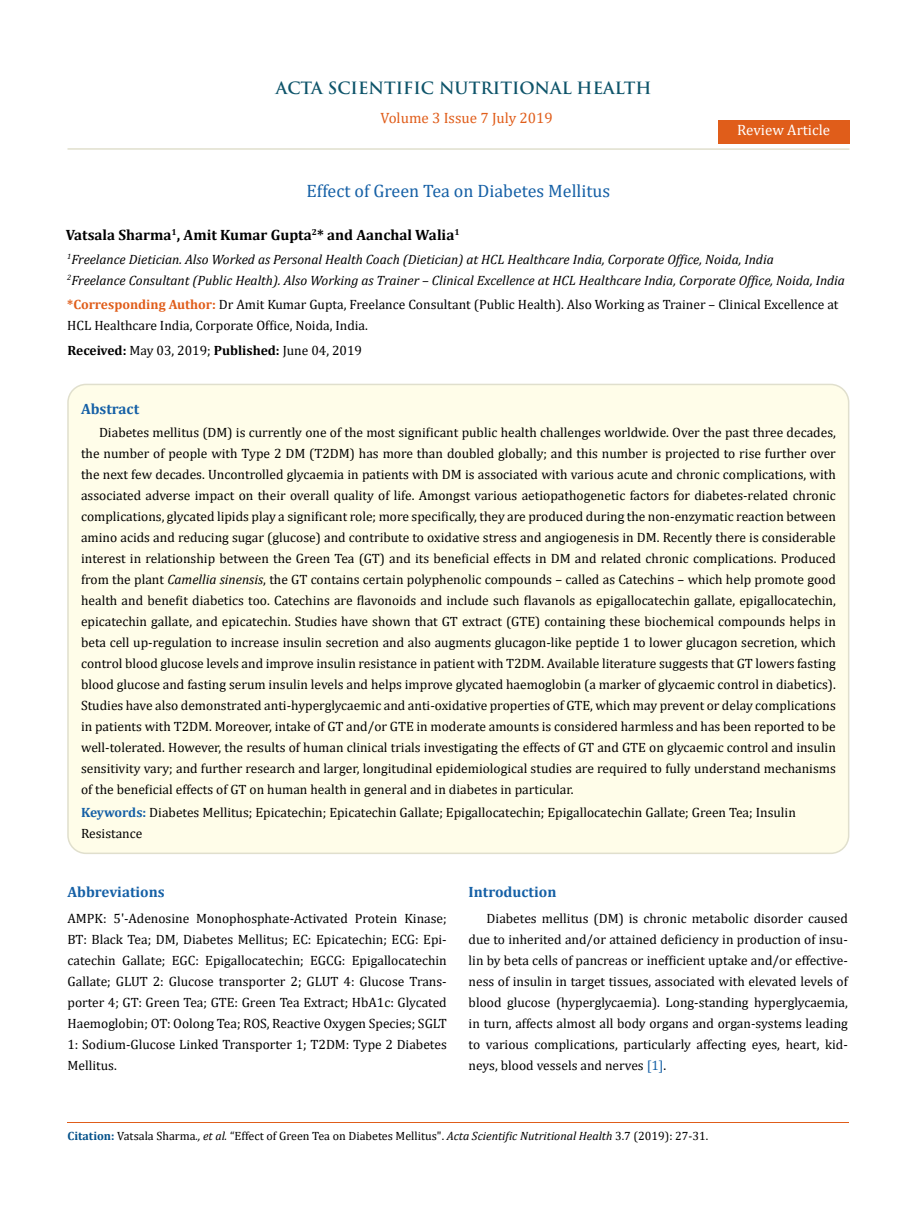
<style>
.page{position:relative;width:917px;height:1224px;background:#fff}
.page>*{position:absolute;margin:0;border:0;box-sizing:border-box;transform-origin:0 0}
.t1{font:18px "Cambria";color:#1560a6}
.t2{font:700 16.5px "Trajan Pro";color:#0e546a}
.t3{font:700 15px "Cambria";color:#000}
.t4{font:700 15px "Cambria";color:#1560a6}
.t5{font:15px "Cambria";color:#e05d1a}
.t6{font:15px "Cambria";color:#fff}
.t7{font:13.5px/21px "Cambria";color:#000;text-align:justify}
.t8{font:italic 13.5px/21px "Cambria";color:#000}
.t9{font:12px "Cambria";color:#000}
.s1{font-weight:700;color:#e05d1a}
.s2{font-weight:700}
.s3{font-style:italic}
.s4{font-weight:700;color:#1560a6}
.s5{color:#1560a6}
.s6{font-weight:700;color:#035089}
</style>
<div class="page">
<div style="left:717px;top:120px;width:132px;height:23px;background:#e05d1a"></div>
<div style="left:68px;top:384px;width:780px;height:469px;background:#fffde9;border-radius:18px"></div>
<hr style="left:67px;top:1122px;width:782px;height:1px;background:#e05d1a">
<hr style="left:67px;top:148px;width:782px;height:2px;background:#e0dfcd">
<p class="t2" style="left:276px;top:77px;width:377px">ACTA SCIENTIFIC NUTRITIONAL HEALTH</p>
<p class="t5" style="left:380px;top:109px;width:174px">Volume 3 Issue 7 July 2019</p>
<p class="t6" style="left:737px;top:121px;width:94px">Review Article</p>
<h1 class="t1" style="left:306px;top:180px;width:305px">Effect of Green Tea on Diabetes Mellitus</h1>
<p class="t3" style="left:66px;top:224px;width:395px">Vatsala Sharma<sup>1</sup>, Amit Kumar Gupta<sup>2</sup>* and Aanchal Walia<sup>1</sup></p>
<p class="t8" style="left:67px;top:248px;width:779px"><sup>1</sup>Freelance Dietician. Also Worked as Personal Health Coach (Dietician) at HCL Healthcare India, Corporate Office, Noida, India<br><sup>2</sup>Freelance Consultant (Public Health). Also Working as Trainer – Clinical Excellence at HCL Healthcare India, Corporate Office, Noida, India</p>
<p class="t7" style="left:67px;top:294px;width:772px"><span class="s1">*Corresponding Author:</span> Dr Amit Kumar Gupta, Freelance Consultant (Public Health). Also Working as Trainer – Clinical Excellence at<br>HCL Healthcare India, Corporate Office, Noida, India.</p>
<p class="t7" style="left:67px;top:340px;width:296px"><span class="s2">Received:</span> May 03, 2019; <span class="s2">Published:</span> June 04, 2019</p>
<p class="t4" style="left:81px;top:398px;width:60px">Abstract</p>
<p class="t7" style="left:81px;top:422px;width:756px;text-indent:18px">Diabetes mellitus (DM) is currently one of the most significant public health challenges worldwide. Over the past three decades, the number of people with Type 2 DM (T2DM) has more than doubled globally; and this number is projected to rise further over the next few decades. Uncontrolled glycaemia in patients with DM is associated with various acute and chronic complications, with associated adverse impact on their overall quality of life. Amongst various aetiopathogenetic factors for diabetes-related chronic complications, glycated lipids play a significant role; more specifically, they are produced during the non-enzymatic reaction between amino acids and reducing sugar (glucose) and contribute to oxidative stress and angiogenesis in DM. Recently there is considerable interest in relationship between the Green Tea (GT) and its beneficial effects in DM and related chronic complications. Produced from the plant <span class="s3">Camellia sinensis</span>, the GT contains certain polyphenolic compounds – called as Catechins – which help promote good health and benefit diabetics too. Catechins are flavonoids and include such flavanols as epigallocatechin gallate, epigallocatechin, epicatechin gallate, and epicatechin. Studies have shown that GT extract (GTE) containing these biochemical compounds helps in beta cell up-regulation to increase insulin secretion and also augments glucagon-like peptide 1 to lower glucagon secretion, which control blood glucose levels and improve insulin resistance in patient with T2DM. Available literature suggests that GT lowers fasting blood glucose and fasting serum insulin levels and helps improve glycated haemoglobin (a marker of glycaemic control in diabetics).<br>Studies have also demonstrated anti-hyperglycaemic and anti-oxidative properties of GTE, which may prevent or delay complications in patients with T2DM. Moreover, intake of GT and/or GTE in moderate amounts is considered harmless and has been reported to be well-tolerated. However, the results of human clinical trials investigating the effects of GT and GTE on glycaemic control and insulin sensitivity vary; and further research and larger, longitudinal epidemiological studies are required to fully understand mechanisms of the beneficial effects of GT on human health in general and in diabetes in particular.</p>
<p class="t7" style="left:81px;top:802px;width:716px"><span class="s4">Keywords:</span> Diabetes Mellitus; Epicatechin; Epicatechin Gallate; Epigallocatechin; Epigallocatechin Gallate; Green Tea; Insulin<br>Resistance</p>
<p class="t4" style="left:67px;top:882px;width:99px">Abbreviations</p>
<p class="t7" style="left:67px;top:908px;width:381px">AMPK: 5'-Adenosine Monophosphate-Activated Protein Kinase; BT: Black Tea; DM, Diabetes Mellitus; EC: Epicatechin; ECG: Epi&shy;catechin Gallate; EGC: Epigallocatechin; EGCG: Epigallocatechin Gallate; GLUT 2: Glucose transporter 2; GLUT 4: Glucose Trans&shy;porter 4; GT: Green Tea; GTE: Green Tea Extract; HbA1c: Glycated Haemoglobin; OT: Oolong Tea; ROS, Reactive Oxygen Species; SGLT 1: Sodium-Glucose Linked Transporter 1; T2DM: Type 2 Diabetes Mellitus.</p>
<p class="t4" style="left:468px;top:882px;width:89px">Introduction</p>
<p class="t7" style="left:468px;top:908px;width:381px;text-indent:18px">Diabetes mellitus (DM) is chronic metabolic disorder caused due to inherited and/or attained deficiency in production of insu&shy;lin by beta cells of pancreas or inefficient uptake and/or effective&shy;ness of insulin in target tissues, associated with elevated levels of blood glucose (hyperglycaemia). Long-standing hyperglycaemia, in turn, affects almost all body organs and organ-systems leading to various complications, particularly affecting eyes, heart, kid&shy;neys, blood vessels and nerves <span class="s5">[1]</span>.</p>
<p class="t9" style="left:67px;top:1129px;width:642px"><span class="s6">Citation:</span> Vatsala Sharma<span class="s3">., et al.</span> “Effect of Green Tea on Diabetes Mellitus". <span class="s3">Acta Scientific Nutritional Health</span> 3.7 (2019): 27-31.</p>
</div>
